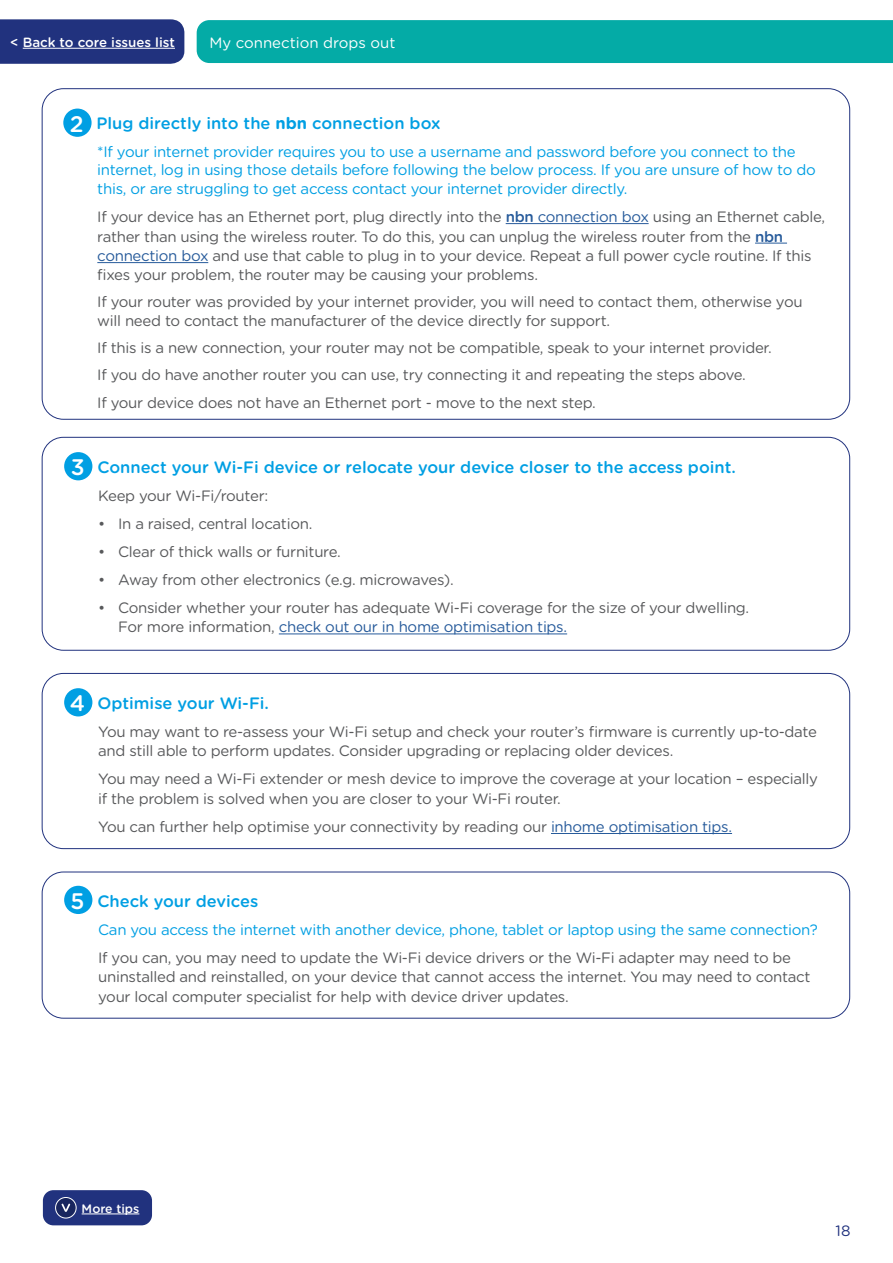
<style>
.page{position:relative;width:893px;height:1263px;background:#fff}
.page>*{position:absolute;margin:0;border:0;box-sizing:border-box;transform-origin:0 0}
.t1{font:500 16.5px "Gotham Rounded";color:#009fe3}
.t2{font:15px/19.5px "Gotham Rounded";letter-spacing:-.02em;color:#58595b}
.t3{font:15px/18.8px "Gotham Rounded";letter-spacing:-.02em;color:#009fe3}
.t4{font:15px "Gotham Rounded";color:#fff}
.t5{font:15px "Gotham Rounded";color:#21327e}
.t6{font:500 13.35px "Gotham Rounded";color:#fff}
.t7{font:500 12.3px "Gotham Rounded";color:#fff}
.s1{font-size:22.5px;color:#fff}
.s2{font-weight:700}
.s3{font-weight:500;color:#275b9b}
.s4{color:#275b9b}
</style>
<div class="page">
<hr style="left:551px;top:833px;width:181px;height:1px;background:#275b9b">
<div style="left:64px;top:688px;width:28px;height:28px;background:#009fe3;border-radius:50%"></div>
<hr style="left:506px;top:223px;width:143px;height:1px;background:#275b9b">
<hr style="left:755px;top:243px;width:32px;height:1px;background:#275b9b">
<hr style="left:97px;top:262px;width:111px;height:1px;background:#275b9b">
<div style="left:63px;top:109px;width:29px;height:28px;background:#009fe3;border-radius:50%"></div>
<div style="left:197px;top:20px;width:696px;height:43px;background:#04aba6"></div>
<div style="left:42px;top:437px;width:808px;height:214px;border:1px solid #21327e;border-radius:21px"></div>
<hr style="left:279px;top:633px;width:288px;height:1px;background:#275b9b">
<div style="left:64px;top:452px;width:28px;height:28px;background:#009fe3;border-radius:50%"></div>
<div style="left:42px;top:673px;width:808px;height:176px;border:1px solid #21327e;border-radius:21px"></div>
<div style="left:64px;top:886px;width:28px;height:28px;background:#009fe3;border-radius:50%"></div>
<div style="left:42px;top:872px;width:808px;height:146px;border:1px solid #21327e;border-radius:21px"></div>
<svg style="left:0;top:19px;width:184px;height:45px;background:#263681"></svg>
<hr style="left:23px;top:48px;width:152px;height:1px;background:#fff">
<div style="left:43px;top:1190px;width:109px;height:35px;background:#21327e;border-radius:10px"></div>
<svg style="left:56px;top:1197px;width:20px;height:21px"></svg>
<svg style="left:62px;top:1204px;width:8px;height:8px"></svg>
<div style="left:55px;top:1197px;width:22px;height:21px;border:1px solid #fff;border-radius:50%"></div>
<hr style="left:82px;top:1213px;width:57px;height:1px;background:#fff">
<p class="t6" style="left:10px;top:33px;width:166px">&lt; Back to core issues list</p>
<p class="t4" style="left:209px;top:32px;width:188px">My connection drops out</p>
<p class="t1" style="left:70px;top:112px;width:372px"><span class="s1">2</span> Plug directly into the <span class="s2">nbn</span> connection box</p>
<p class="t3" style="left:97px;top:141px;width:720px">*If your internet provider requires you to use a username and password before you connect to the internet, log in using those details before following the below process. If you are unsure of how to do this, or are struggling to get access contact your internet provider directly.</p>
<p class="t2" style="left:97px;top:207px;width:729px">If your device has an Ethernet port, plug directly into the <span class="s3">nbn</span> <span class="s4">connection box</span> using an Ethernet cable, rather than using the wireless router. To do this, you can unplug the wireless router from the <span class="s3">nbn </span><span class="s4">connection box</span> and use that cable to plug in to your device. Repeat a full power cycle routine. If this fixes your problem, the router may be causing your problems.</p>
<p class="t2" style="left:97px;top:292px;width:707px;line-height:18.8px">If your router was provided by your internet provider, you will need to contact them, otherwise you will need to contact the manufacturer of the device directly for support.</p>
<p class="t2" style="left:97px;top:333px;width:676px;line-height:27.3px">If this is a new connection, your router may not be compatible, speak to your internet provider.<br>If you do have another router you can use, try connecting it and repeating the steps above.<br>If your device does not have an Ethernet port - move to the next step.</p>
<p class="t1" style="left:71px;top:455px;width:667px"><span class="s1">3</span> Connect your Wi-Fi device or relocate your device closer to the access point.</p>
<p class="t2" style="left:98px;top:485px;width:172px">Keep your Wi-Fi/router:</p>
<p class="t2" style="left:98px;top:513px;width:216px">• In a raised, central location.</p>
<p class="t2" style="left:98px;top:541px;width:244px">• Clear of thick walls or furniture.</p>
<p class="t2" style="left:98px;top:569px;width:357px">• Away from other electronics (e.g. microwaves).</p>
<p class="t2" style="left:118px;top:597px;width:633px;text-indent:-20px">• Consider whether your router has adequate Wi-Fi coverage for the size of your dwelling.<br>For more information, <span class="s4">check out our in home optimisation tips.</span></p>
<p class="t1" style="left:70px;top:691px;width:201px"><span class="s1">4</span> Optimise your Wi-Fi.</p>
<p class="t2" style="left:98px;top:721px;width:720px">You may want to re-assess your Wi-Fi setup and check your router’s firmware is currently up-to-date and still able to perform updates. Consider upgrading or replacing older devices.</p>
<p class="t2" style="left:98px;top:769px;width:721px">You may need a Wi-Fi extender or mesh device to improve the coverage at your location – especially if the problem is solved when you are closer to your Wi-Fi router.</p>
<p class="t2" style="left:98px;top:816px;width:635px">You can further help optimise your connectivity by reading our <span class="s4">inhome optimisation tips.</span></p>
<p class="t1" style="left:71px;top:889px;width:189px"><span class="s1">5</span> Check your devices</p>
<p class="t3" style="left:98px;top:919px;width:721px">Can you access the internet with another device, phone, tablet or laptop using the same connection?</p>
<p class="t2" style="left:98px;top:947px;width:714px">If you can, you may need to update the Wi-Fi device drivers or the Wi-Fi adapter may need to be uninstalled and reinstalled, on your device that cannot access the internet. You may need to contact your local computer specialist for help with device driver updates.</p>
<p class="t7" style="left:82px;top:1199px;width:59px">More tips</p>
<p class="t5" style="left:836px;top:1220px;width:16px">18</p>
</div>
